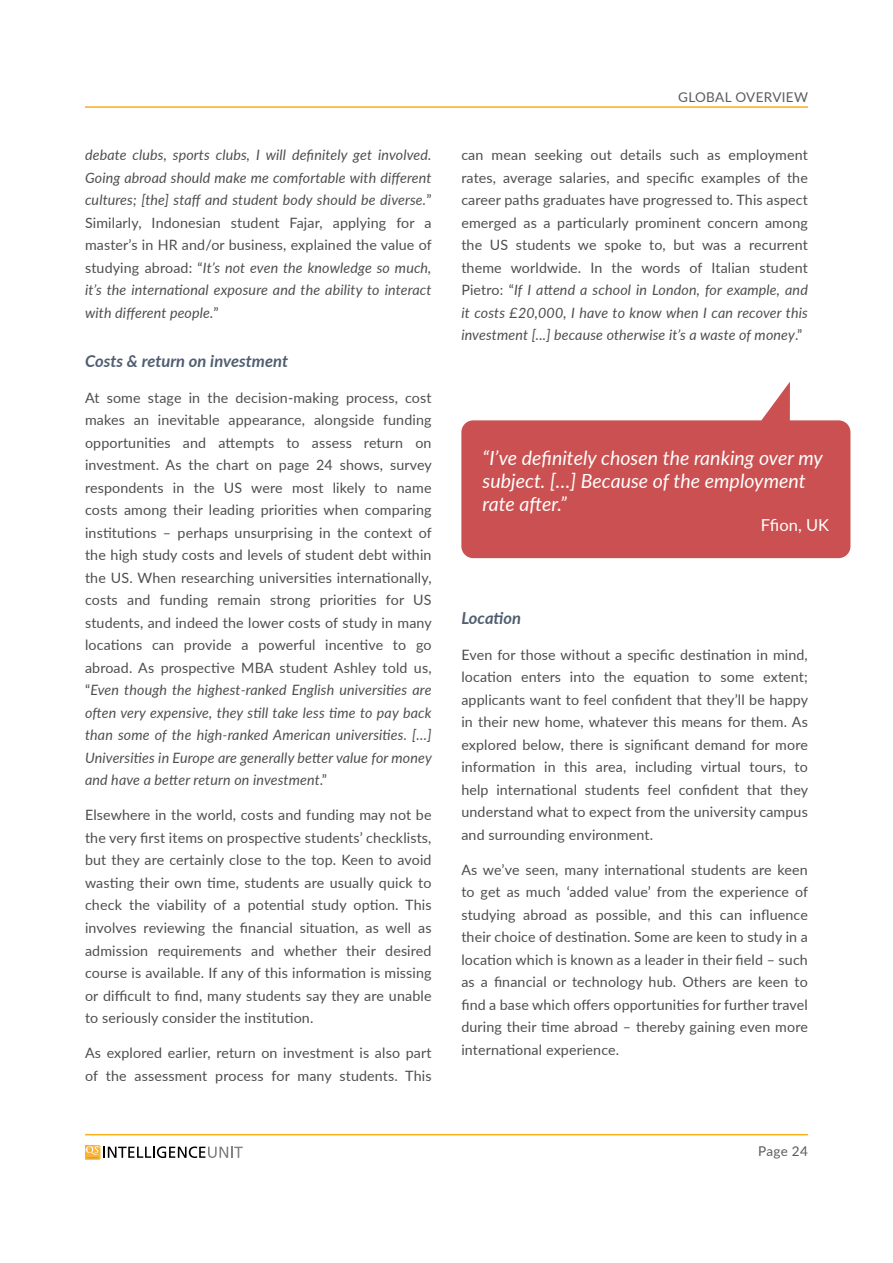
<style>
.page{position:relative;width:893px;height:1263px;background:#fff}
.page>*{position:absolute;margin:0;border:0;box-sizing:border-box;transform-origin:0 0}
.t1{font:italic 19.5px/23.4px "Lato";letter-spacing:.005em;color:#fff}
.t2{font:italic 700 16.5px "Lato";letter-spacing:.005em;color:#505e71}
.t3{font:16.5px "Lato";color:#fff}
.t4{font:14.25px/22.5px "Lato";letter-spacing:.01em;color:#4d4e4e;text-align:justify}
.t5{font:italic 14.25px/22.5px "Lato";letter-spacing:.01em;color:#4d4e4e;text-align:justify}
.t6{font:13.5px "Lato";letter-spacing:.025em;color:#5a5b5d}
.s1{font-style:normal}
.s2{font-style:italic}
</style>
<div class="page">
<hr style="left:85px;top:106px;width:723px;height:2px;background:#fcaf17">
<hr style="left:85px;top:1134px;width:723px;height:1px;background:#fcaf17">
<svg style="left:85px;top:1145px;width:158px;height:14px"></svg>
<svg style="left:461px;top:382px;width:389px;height:176px;fill:#cb5051"></svg>
<p class="t5" style="left:85px;top:143px;width:348px">debate clubs, sports clubs, I will definitely get involved.<br>Going abroad should make me comfortable with different cultures; [the] staff and student body should be diverse.<span class="s1">” Similarly, Indonesian student Fajar, applying for a master’s in HR and/or business, explained the value of studying abroad: “</span>It’s not even the knowledge so much, it’s the international exposure and the ability to interact with different people.<span class="s1">”</span></p>
<p class="t2" style="left:85px;top:349px;width:205px">Costs &amp; return on investment</p>
<p class="t4" style="left:85px;top:386px;width:348px">At some stage in the decision-making process, cost makes an inevitable appearance, alongside funding opportunities and attempts to assess return on investment. As the chart on page 24 shows, survey respondents in the US were most likely to name costs among their leading priorities when comparing institutions – perhaps unsurprising in the context of the high study costs and levels of student debt within the US. When researching universities internationally, costs and funding remain strong priorities for US students, and indeed the lower costs of study in many locations can provide a powerful incentive to go abroad. As prospective MBA student Ashley told us, “<span class="s2">Even though the highest-ranked English universities are often very expensive, they still take less time to pay back than some of the high-ranked American universities. […] Universities in Europe are generally better value for money and have a better return on investment</span>.”</p>
<p class="t4" style="left:85px;top:803px;width:348px">Elsewhere in the world, costs and funding may not be the very first items on prospective students’ checklists, but they are certainly close to the top. Keen to avoid wasting their own time, students are usually quick to check the viability of a potential study option. This involves reviewing the financial situation, as well as admission requirements and whether their desired course is available. If any of this information is missing or difficult to find, many students say they are unable to seriously consider the institution.</p>
<p class="t4" style="left:85px;top:1041px;width:348px">As explored earlier, return on investment is also part of the assessment process for many students. This</p>
<p class="t6" style="left:678px;top:87px;width:131px">GLOBAL OVERVIEW</p>
<p class="t4" style="left:461px;top:143px;width:348px">can mean seeking out details such as employment rates, average salaries, and specific examples of the career paths graduates have progressed to. This aspect emerged as a particularly prominent concern among the US students we spoke to, but was a recurrent theme worldwide. In the words of Italian student Pietro: “<span class="s2">If I attend a school in London, for example, and it costs £20,000, I have to know when I can recover this investment [...] because otherwise it’s a waste of money</span>.”</p>
<h1 class="t1" style="left:483px;top:445px;width:342px">“I’ve definitely chosen the ranking over my subject. […] Because of the employment rate after.”</h1>
<p class="t3" style="left:761px;top:513px;width:70px">Ffion, UK</p>
<p class="t2" style="left:461px;top:606px;width:61px">Location</p>
<p class="t4" style="left:461px;top:642px;width:348px">Even for those without a specific destination in mind, location enters into the equation to some extent; applicants want to feel confident that they’ll be happy in their new home, whatever this means for them. As explored below, there is significant demand for more information in this area, including virtual tours, to help international students feel confident that they understand what to expect from the university campus and surrounding environment.</p>
<p class="t4" style="left:461px;top:858px;width:348px">As we’ve seen, many international students are keen to get as much ‘added value’ from the experience of studying abroad as possible, and this can influence their choice of destination. Some are keen to study in a location which is known as a leader in their field – such as a financial or technology hub. Others are keen to find a base which offers opportunities for further travel during their time abroad – thereby gaining even more international experience.</p>
<p class="t6" style="left:758px;top:1141px;width:51px">Page 24</p>
</div>
